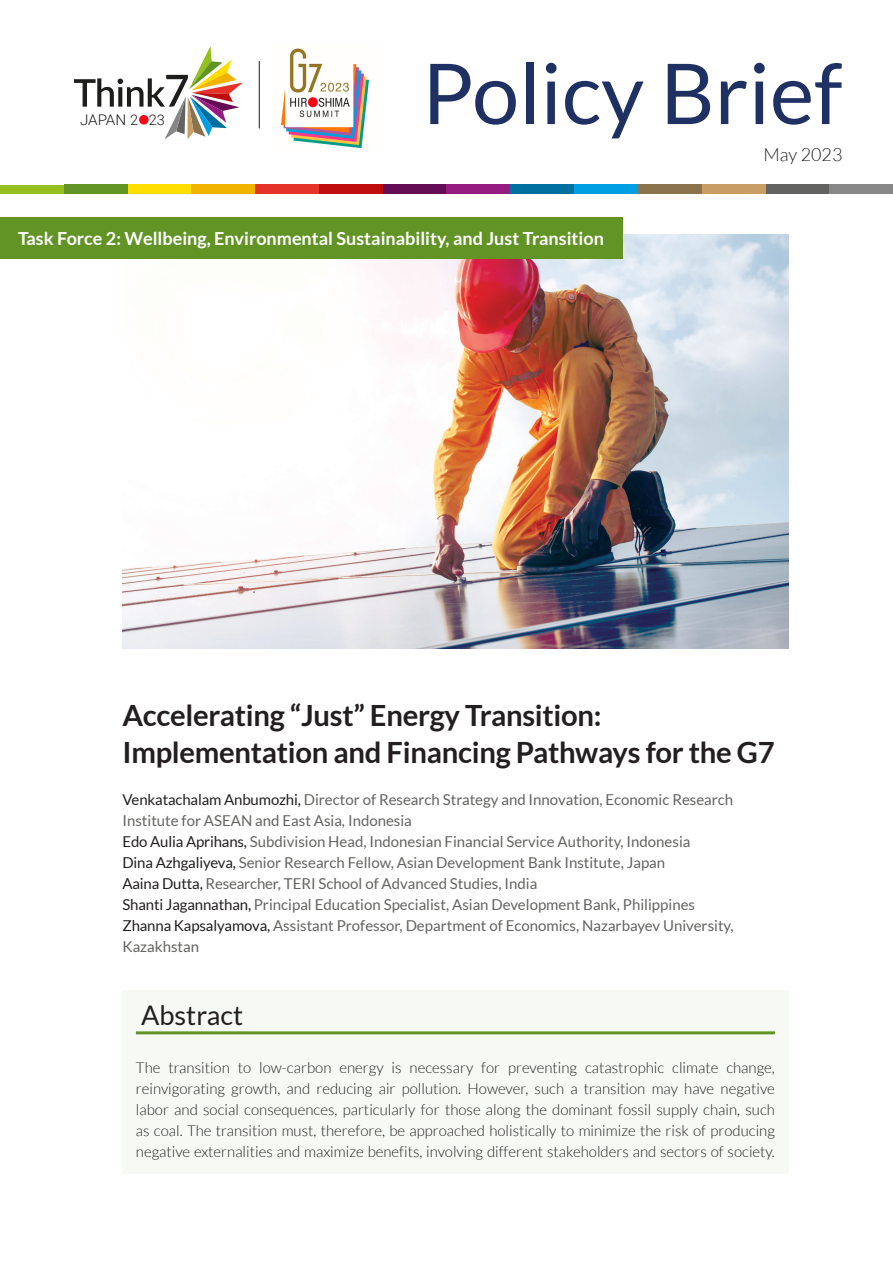
<style>
.page{position:relative;width:893px;height:1263px;background:#fff}
.page>*{position:absolute;margin:0;border:0;box-sizing:border-box;transform-origin:0 0}
.t1{font:84px "Lato";color:#1e3162}
.t2{font:700 29.25px/37.5px "Lato";letter-spacing:-.01em;color:#231f20}
.H1_TF2_Dark_Green{font:27px "Lato";color:#231f20}
.t3{font:700 18px "Lato";color:#fff}
.t4{font:300 18px "Lato";color:#231f20}
.Body_Text{font:15px/21px "Lato";color:#636361}
.Body_Text-2{font:300 15px/21px "Lato";color:#231f20;text-align:justify}
.t5{font:300 14.7px "Roboto";letter-spacing:-.005em;color:#1d1d1b;scale:1.04 1}
.s1{font-size:14.55px}
.s2{color:#231f20}
</style>
<div class="page">
<img style="left:122px;top:234px;width:666px;height:414px">
<svg style="left:74px;top:46px;width:169px;height:93px"></svg>
<div style="left:139px;top:115px;width:10px;height:10px;background:#f80417;border-radius:50%"></div>
<hr style="left:259px;top:61px;width:1px;height:67px;background:#1d1d1b">
<img style="left:281px;top:48px;width:89px;height:101px">
<div style="left:0;top:217px;width:622px;height:42px;background:#619424"></div>
<div style="left:0;top:185px;width:64px;height:9px;background:#94bf1f"></div>
<div style="left:255px;top:184px;width:64px;height:10px;background:#e63329"></div>
<div style="left:510px;top:184px;width:64px;height:10px;background:#00709e"></div>
<div style="left:128px;top:184px;width:63px;height:10px;background:#ffde00"></div>
<div style="left:383px;top:184px;width:63px;height:10px;background:#630d54"></div>
<div style="left:638px;top:184px;width:64px;height:10px;background:#8a734d"></div>
<div style="left:765px;top:184px;width:64px;height:10px;background:#636361"></div>
<div style="left:64px;top:184px;width:64px;height:10px;background:#619424"></div>
<div style="left:319px;top:184px;width:64px;height:10px;background:#bf0d0d"></div>
<div style="left:574px;top:184px;width:64px;height:10px;background:#009ee3"></div>
<div style="left:191px;top:184px;width:64px;height:10px;background:#f2b300"></div>
<div style="left:446px;top:184px;width:64px;height:10px;background:#941c80"></div>
<div style="left:702px;top:184px;width:63px;height:10px;background:#c99e66"></div>
<div style="left:829px;top:184px;width:64px;height:10px;background:#878787"></div>
<div style="left:122px;top:990px;width:666px;height:183px;background:#f7faf4"></div>
<hr style="left:136px;top:1031px;width:639px;height:3px;background:#619424">
<p class="t5" style="left:80px;top:109px;width:83px">JAPAN <span class="s1">2 23</span></p>
<p class="t1" style="left:422px;top:47px;width:422px">Policy Brief</p>
<p class="t4" style="left:764px;top:145px;width:80px">May 2023</p>
<p class="t3" style="left:18px;top:228px;width:587px">Task Force 2: Wellbeing, Environmental Sustainability, and Just Transition</p>
<p class="t2" style="left:122px;top:696px;width:654px">Accelerating “Just” Energy Transition:<br>Implementation and Financing Pathways for the G7</p>
<p class="Body_Text" style="left:122px;top:789px;width:612px"><span class="s2">Venkatachalam Anbumozhi,</span> Director of Research Strategy and Innovation, Economic Research<br>Institute for ASEAN and East Asia, Indonesia</p>
<p class="Body_Text" style="left:122px;top:831px;width:569px"><span class="s2">Edo Aulia Aprihans,</span> Subdivision Head, Indonesian Financial Service Authority, Indonesia</p>
<p class="Body_Text" style="left:122px;top:852px;width:544px"><span class="s2">Dina Azhgaliyeva,</span> Senior Research Fellow, Asian Development Bank Institute, Japan</p>
<p class="Body_Text" style="left:122px;top:873px;width:416px"><span class="s2">Aaina Dutta,</span> Researcher, TERI School of Advanced Studies, India</p>
<p class="Body_Text" style="left:122px;top:894px;width:574px"><span class="s2">Shanti Jagannathan,</span> Principal Education Specialist, Asian Development Bank, Philippines</p>
<p class="Body_Text" style="left:122px;top:915px;width:612px"><span class="s2">Zhanna Kapsalyamova,</span> Assistant Professor, Department of Economics, Nazarbayev University,<br>Kazakhstan</p>
<p class="H1_TF2_Dark_Green" style="left:141px;top:1000px;width:103px">Abstract</p>
<p class="Body_Text-2" style="left:136px;top:1057px;width:640px">The transition to low-carbon energy is necessary for preventing catastrophic climate change, reinvigorating growth, and reducing air pollution. However, such a transition may have negative labor and social consequences, particularly for those along the dominant fossil supply chain, such as coal. The transition must, therefore, be approached holistically to minimize the risk of producing negative externalities and maximize benefits, involving different stakeholders and sectors of society.</p>
</div>
